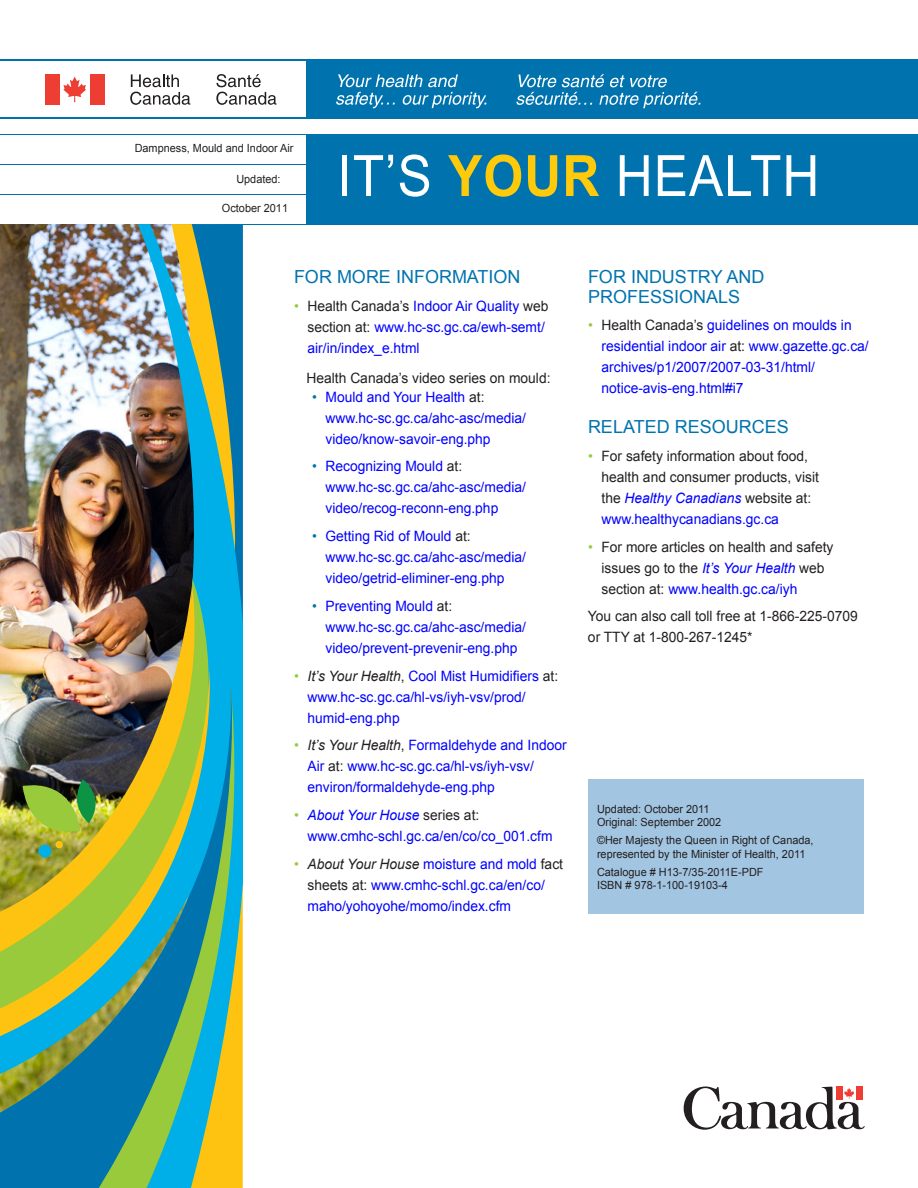
<style>
.page{position:relative;width:918px;height:1188px;background:#fff}
.page>*{position:absolute;margin:0;border:0;box-sizing:border-box;transform-origin:0 0}
.t1{font:57px "Arial";letter-spacing:.02em;color:#fff;scale:.9 1}
.Subheads{font:18px/19.5px "Arial";color:#0073ae}
.bullets{font:14.25px/21px "Arial";color:#00f}
.bullets2{font:14.25px/21px "Arial";color:#00f}
.bullets-2{font:14.25px/21px "Arial";color:#231f20}
.body_copy{font:14.25px/21px "Arial";color:#231f20}
.Colophone{font:11.25px/13.5px "Arial";color:#231f20}
.t2{font:11.25px "Arial";color:#231f20}
.s1{font-weight:700;color:#feca0a}
.s2{color:#99ca3b}
.s3{color:#231f20}
.s4{color:#0073ae}
.s5{font-style:italic;color:#231f20}
.s6{font-style:italic}
.s7{font-style:inherit}
.s8{font-style:italic;color:#00f}
.s9{color:#00f}
</style>
<div class="page">
<hr style="left:0;top:60px;width:307px;height:1px;background:#0073ae">
<hr style="left:0;top:118px;width:307px;height:1px;background:#0073ae">
<div style="left:306px;top:60px;width:612px;height:59px;background:#0073ae"></div>
<div style="left:45px;top:74px;width:15px;height:30px;background:#ee3e34"></div>
<svg style="left:63px;top:77px;width:23px;height:25px"></svg>
<div style="left:90px;top:74px;width:15px;height:30px;background:#ee3e34"></div>
<svg style="left:130px;top:74px;width:60px;height:31px"></svg>
<svg style="left:216px;top:74px;width:60px;height:31px"></svg>
<svg style="left:683px;top:1086px;width:182px;height:44px"></svg>
<div style="left:306px;top:134px;width:612px;height:91px;background:#0073ae"></div>
<hr style="left:0;top:134px;width:306px;height:1px;background:#0073ae">
<hr style="left:0;top:164px;width:306px;height:1px;background:#0073ae">
<hr style="left:0;top:194px;width:306px;height:1px;background:#0073ae">
<hr style="left:0;top:224px;width:306px;height:1px;background:#0073ae">
<svg style="left:336px;top:74px;width:150px;height:34px"></svg>
<svg style="left:516px;top:74px;width:185px;height:34px"></svg>
<img style="left:0;top:224px;width:243px;height:458px">
<svg style="left:0;top:580px;width:235px;height:102px;background:#2b839f"></svg>
<svg style="left:0;top:1042px;width:90px;height:146px;background:#1d7e97"></svg>
<svg style="left:0;top:670px;width:228px;height:372px;background:#87bb66"></svg>
<svg style="left:90px;top:682px;width:153px;height:506px;background:#4da58b"></svg>
<img style="left:0;top:586px;width:220px;height:373px">
<div style="left:588px;top:779px;width:276px;height:135px;background:#a2c5e2"></div>
<p class="Colophone" style="left:135px;top:141px;width:160px">Dampness, Mould and Indoor Air</p>
<p class="Colophone" style="left:236px;top:172px;width:46px">Updated:</p>
<p class="t2" style="left:222px;top:200px;width:68px">October 2011</p>
<h1 class="t1" style="left:338px;top:144px;width:537px">IT’S <span class="s1">YOUR</span> HEALTH</h1>
<p class="Subheads" style="left:294px;top:267px;width:228px">FOR MORE INFORMATION</p>
<p class="bullets" style="left:308px;top:295px;width:242px;text-indent:-14px"><span class="s2">•</span> <span class="s3">Health Canada’s</span> Indoor Air Quality <span class="s3">web section at:</span> www.hc-sc.gc.ca/ewh-semt/ air/in/index_e.html</p>
<p class="bullets-2" style="left:307px;top:368px;width:246px">Health Canada’s video series on mould:</p>
<p class="bullets2" style="left:326px;top:386px;width:202px;text-indent:-14px"><span class="s4">•</span> Mould and Your Health <span class="s3">at: </span>www.hc-sc.gc.ca/ahc-asc/media/ video/know-savoir-eng.php</p>
<p class="bullets2" style="left:326px;top:456px;width:202px;text-indent:-14px"><span class="s4">•</span> Recognizing Mould <span class="s3">at: </span>www.hc-sc.gc.ca/ahc-asc/media/ video/recog-reconn-eng.php</p>
<p class="bullets2" style="left:326px;top:526px;width:202px;text-indent:-14px"><span class="s4">•</span> Getting Rid of Mould <span class="s3">at: </span>www.hc-sc.gc.ca/ahc-asc/media/ video/getrid-eliminer-eng.php</p>
<p class="bullets2" style="left:326px;top:595px;width:202px;text-indent:-14px"><span class="s4">•</span> Preventing Mould <span class="s3">at: </span>www.hc-sc.gc.ca/ahc-asc/media/ video/prevent-prevenir-eng.php</p>
<p class="bullets" style="left:308px;top:665px;width:252px;text-indent:-14px"><span class="s2">•</span> <span class="s5">It’s Your Health</span><span class="s3">,</span> Cool Mist Humidifiers <span class="s3">at: </span>www.hc-sc.gc.ca/hl-vs/iyh-vsv/prod/ humid-eng.php</p>
<p class="bullets" style="left:308px;top:735px;width:261px;text-indent:-14px"><span class="s2">•</span> <span class="s5">It’s Your Health</span><span class="s3">,</span> Formaldehyde and Indoor<br>Air <span class="s3">at:</span> www.hc-sc.gc.ca/hl-vs/iyh-vsv/ environ/formaldehyde-eng.php</p>
<p class="bullets" style="left:308px;top:805px;width:247px;text-indent:-14px"><span class="s2">•</span> <span class="s6">About Your House</span> <span class="s3">series at: </span>www.cmhc-schl.gc.ca/en/co/co_001.cfm</p>
<p class="bullets" style="left:308px;top:853px;width:257px;text-indent:-14px"><span class="s2">•</span> <span class="s5">About Your House</span> moisture and mold <span class="s3">fact sheets at:</span> www.cmhc-schl.gc.ca/en/co/ maho/yohoyohe/momo/index.cfm</p>
<p class="Subheads" style="left:588px;top:267px;width:178px">FOR INDUSTRY AND<br>PROFESSIONALS</p>
<p class="bullets" style="left:602px;top:315px;width:269px;text-indent:-14px"><span class="s2">•</span> <span class="s3">Health Canada’s</span> guidelines on moulds in residential indoor air <span class="s3">at:</span> <span class="s7">www.</span>gazette.gc.ca/ archives/p1/2007/2007-03-31/html/ notice-avis-eng.html#i7</p>
<p class="Subheads" style="left:588px;top:417px;width:202px">RELATED RESOURCES</p>
<p class="bullets-2" style="left:601px;top:445px;width:219px;text-indent:-13px"><span class="s2">•</span> For safety information about food, health and consumer products, visit the <span class="s8">Healthy Canadians</span> website at: <span class="s9">www.healthycanadians.gc.ca</span></p>
<p class="bullets-2" style="left:602px;top:536px;width:234px;text-indent:-14px"><span class="s2">•</span> For more articles on health and safety issues go to the <span class="s8">It’s Your Health</span> web section at: <span class="s9">www.health.gc.ca/iyh</span></p>
<p class="body_copy" style="left:588px;top:606px;width:271px">You can also call toll free at 1-866-225-0709 or TTY at 1-800-267-1245*</p>
<p class="Colophone" style="left:597px;top:802px;width:126px">Updated: <span class="s7">October</span> 2011<br>Original: September 2002</p>
<p class="Colophone" style="left:597px;top:833px;width:218px">©Her Majesty the Queen in Right of Canada, represented by the Minister of Health, 2011</p>
<p class="Colophone" style="left:597px;top:865px;width:168px">Catalogue # H13-7/35-2011E-PDF<br>ISBN # 978-1-100-19103-4</p>
</div>
